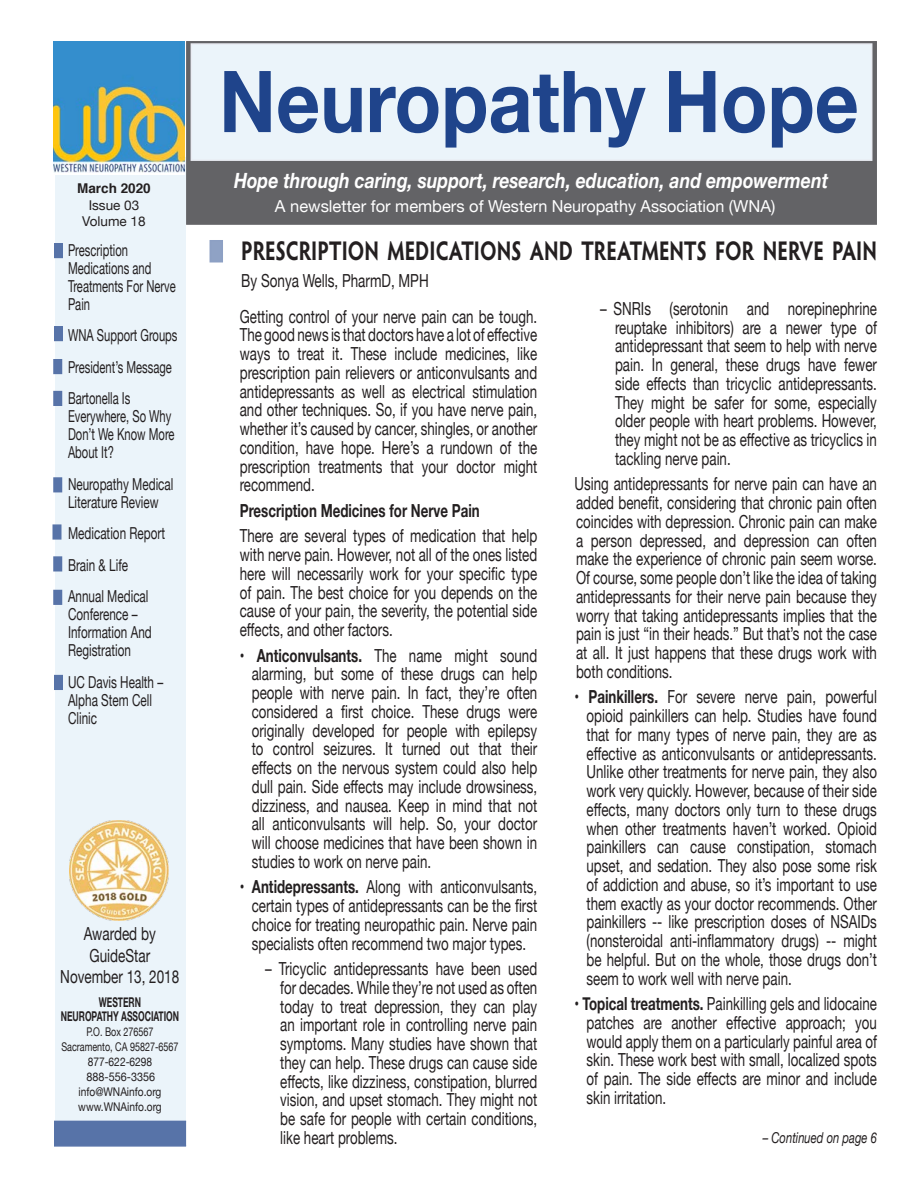
<style>
.page{position:relative;width:918px;height:1188px;background:#fff}
.page>*{position:absolute;margin:0;border:0;box-sizing:border-box;transform-origin:0 0}
.Masthead{font:700 85.5px "Helvetica Neue";color:#1f448b;scale:.9 1}
.t1{font:700 27px "Hypatia Sans Pro";letter-spacing:-.005em;color:#231f20;scale:.75 1}
.t2{font:italic 700 21px "Helvetica Neue";color:#fff;scale:.84 1}
.t3{font:18px/18.8px "Helvetica Neue";color:#231f20;text-align:justify;scale:.74 1}
.t4{font:18px "Helvetica Neue";color:#231f20;scale:.75 1}
.t5{font:700 18px "Helvetica Neue";color:#231f20;scale:.74 1}
.t6{font:16.5px/18px "Helvetica Neue";color:#231f20;scale:.71 1}
.t7{font:16.5px/18px "Helvetica Neue";color:#231f20;scale:.68 1}
.Company_Address{font:16.5px "Helvetica Neue";color:#fff}
.t8{font:italic 15px "Helvetica Neue";color:#231f20;scale:.75 1}
.t9{font:700 13.5px "Helvetica Neue";color:#231f20;scale:.63 1}
.Company_Address-2{font:13.5px "Helvetica Neue";color:#231f20}
.Company_Address-3{font:700 13.5px "Helvetica";color:#231f20}
.Company_Address-4{font:12px/15px "Helvetica Neue";color:#231f20;text-align:center;scale:.75 1}
.Company_Address-5{font:12px "Helvetica Neue";color:#231f20;scale:.85 1}
.Company_Address-6{font:12px "Helvetica Neue";color:#231f20;scale:.9 1}
.s1{font-weight:700}
</style>
<div class="page">
<div style="left:55px;top:158px;width:130px;height:970px;background:#ebf4fa"></div>
<div style="left:186px;top:41px;width:691px;height:184px;background:#636366;border:2px solid #636366"></div>
<div style="left:191px;top:43px;width:681px;height:118px;background:#ebf4fa;border:2px solid #e9ecf3"></div>
<div style="left:54px;top:243px;width:9px;height:15px;background:#5773a8"></div>
<div style="left:54px;top:326px;width:9px;height:15px;background:#5773a8"></div>
<div style="left:54px;top:1121px;width:133px;height:26px;background:#5773a8;border:2px solid #5773a8"></div>
<div style="left:54px;top:675px;width:9px;height:15px;background:#5773a8"></div>
<div style="left:52px;top:524px;width:10px;height:16px;background:#5773a8;border:2px solid #5773a8"></div>
<div style="left:53px;top:556px;width:9px;height:16px;background:#5773a8;border:2px solid #5773a8"></div>
<img style="left:53px;top:41px;width:132px;height:132px">
<div style="left:53px;top:590px;width:9px;height:15px;background:#5773a8;border:2px solid #5773a8"></div>
<div style="left:53px;top:391px;width:9px;height:15px;background:#5773a8;border:2px solid #5773a8"></div>
<div style="left:53px;top:477px;width:9px;height:15px;background:#5773a8;border:2px solid #5773a8"></div>
<div style="left:53px;top:359px;width:9px;height:15px;background:#5773a8;border:2px solid #5773a8"></div>
<img style="left:69px;top:820px;width:100px;height:100px">
<div style="left:210px;top:240px;width:13px;height:22px;background:#8fa2c5"></div>
<p class="Company_Address-3" style="left:77px;top:177px;width:75px">March 2020</p>
<p class="Company_Address-2" style="left:89px;top:195px;width:52px">Issue 03</p>
<p class="Company_Address-2" style="left:82px;top:212px;width:65px">Volume 18</p>
<p class="t7" style="left:68px;top:242px;width:160px">Prescription<br>Medications and<br>Treatments For Nerve<br>Pain</p>
<p class="t7" style="left:68px;top:327px;width:163px">WNA Support Groups</p>
<p class="t7" style="left:68px;top:359px;width:154px">President’s Message</p>
<p class="t7" style="left:68px;top:390px;width:158px">Bartonella Is<br>Everywhere, So Why<br>Don’t We Know More<br>About It?</p>
<p class="t6" style="left:68px;top:476px;width:150px">Neuropathy Medical<br>Literature Review</p>
<p class="t6" style="left:68px;top:525px;width:138px">Medication Report</p>
<p class="t6" style="left:68px;top:557px;width:86px">Brain &amp; Life</p>
<p class="t6" style="left:68px;top:588px;width:119px">Annual Medical<br>Conference –<br>Information And<br>Registration</p>
<p class="t6" style="left:68px;top:674px;width:136px">UC Davis Health –<br>Alpha Stem Cell<br>Clinic</p>
<p class="t4" style="left:84px;top:921px;width:98px">Awarded by</p>
<p class="t4" style="left:89px;top:942px;width:82px">GuideStar</p>
<p class="t4" style="left:60px;top:964px;width:160px">November 13, 2018</p>
<p class="t9" style="left:99px;top:992px;width:69px">WESTERN</p>
<p class="t9" style="left:61px;top:1005px;width:190px">NEUROPATHY ASSOCIATION</p>
<p class="Company_Address-4" style="left:86px;top:1025px;width:91px">P.O. Box 276567</p>
<p class="Company_Address-4" style="left:61px;top:1040px;width:158px">Sacramento, CA 95827-6567<br>877-622-6298</p>
<p class="Company_Address-6" style="left:87px;top:1068px;width:78px">888-556-3356</p>
<p class="Company_Address-5" style="left:79px;top:1083px;width:99px">info@WNAinfo.org</p>
<p class="Company_Address-5" style="left:78px;top:1098px;width:100px">www.WNAinfo.org</p>
<p class="Masthead" style="left:219px;top:35px;width:713px">Neuropathy Hope</p>
<p class="t2" style="left:234px;top:165px;width:709px">Hope through caring, support, research, education, and empowerment</p>
<p class="Company_Address" style="left:275px;top:194px;width:502px">A newsletter for members of Western Neuropathy Association (WNA)</p>
<p class="t1" style="left:241px;top:231px;width:849px">PRESCRIPTION MEDICATIONS AND TREATMENTS FOR NERVE PAIN</p>
<p class="t4" style="left:241px;top:267px;width:252px">By Sonya Wells, PharmD, MPH</p>
<p class="t3" style="left:240px;top:308px;width:404px">Getting control of your nerve pain can be tough.<br>The good news is that doctors have a lot of effective ways to treat it. These include medicines, like prescription pain relievers or anticonvulsants and antidepressants as well as electrical stimulation and other techniques. So, if you have nerve pain, whether it’s caused by cancer, shingles, or another condition, have hope. Here’s a rundown of the prescription treatments that your doctor might recommend.</p>
<p class="t5" style="left:240px;top:496px;width:326px">Prescription Medicines for Nerve Pain</p>
<p class="t3" style="left:240px;top:528px;width:403px">There are several types of medication that help with nerve pain. However, not all of the ones listed here will necessarily work for your specific type of pain. The best choice for you depends on the cause of your pain, the severity, the potential side effects, and other factors.</p>
<p class="t3" style="left:252px;top:647px;width:387px;text-indent:-12px"><span class="s1">• Anticonvulsants.</span> The name might sound alarming, but some of these drugs can help people with nerve pain. In fact, they’re often considered a first choice. These drugs were originally developed for people with epilepsy to control seizures. It turned out that their effects on the nervous system could also help dull pain. Side effects may include drowsiness, dizziness, and nausea. Keep in mind that not all anticonvulsants will help. So, your doctor will choose medicines that have been shown in studies to work on nerve pain.</p>
<p class="t3" style="left:252px;top:879px;width:387px;text-indent:-12px"><span class="s1">• Antidepressants.</span> Along with anticonvulsants, certain types of antidepressants can be the first choice for treating neuropathic pain. Nerve pain specialists often recommend two major types.</p>
<p class="t3" style="left:280px;top:960px;width:349px;text-indent:-15px">– Tricyclic antidepressants have been used for decades. While they’re not used as often today to treat depression, they can play an important role in controlling nerve pain symptoms. Many studies have shown that they can help. These drugs can cause side effects, like dizziness, constipation, blurred vision, and upset stomach. They might not be safe for people with certain conditions, like heart problems.</p>
<p class="t3" style="left:615px;top:300px;width:355px;text-indent:-15px">– SNRIs (serotonin and norepinephrine reuptake inhibitors) are a newer type of antidepressant that seem to help with nerve pain. In general, these drugs have fewer side effects than tricyclic antidepressants.<br>They might be safer for some, especially older people with heart problems. However, they might not be as effective as tricyclics in tackling nerve pain.</p>
<p class="t3" style="left:575px;top:476px;width:410px">Using antidepressants for nerve pain can have an added benefit, considering that chronic pain often coincides with depression. Chronic pain can make a person depressed, and depression can often make the experience of chronic pain seem worse.<br>Of course, some people don’t like the idea of taking antidepressants for their nerve pain because they worry that taking antidepressants implies that the pain is just “in their heads.” But that’s not the case at all. It just happens that these drugs work with both conditions.</p>
<p class="t3" style="left:587px;top:689px;width:394px;text-indent:-12px"><span class="s1">• Painkillers.</span> For severe nerve pain, powerful opioid painkillers can help. Studies have found that for many types of nerve pain, they are as effective as anticonvulsants or antidepressants.<br>Unlike other treatments for nerve pain, they also work very quickly. However, because of their side effects, many doctors only turn to these drugs when other treatments haven’t worked. Opioid painkillers can cause constipation, stomach upset, and sedation. They also pose some risk of addiction and abuse, so it’s important to use them exactly as your doctor recommends. Other painkillers -- like prescription doses of NSAIDs (nonsteroidal anti-inflammatory drugs) -- might be helpful. But on the whole, those drugs don’t seem to work well with nerve pain.</p>
<p class="t3" style="left:587px;top:995px;width:394px;text-indent:-12px"><span class="s1">• Topical treatments.</span> Painkilling gels and lidocaine patches are another effective approach; you would apply them on a particularly painful area of skin. These work best with small, localized spots of pain. The side effects are minor and include skin irritation.</p>
<p class="t8" style="left:763px;top:1126px;width:154px">– Continued on page 6</p>
</div>
